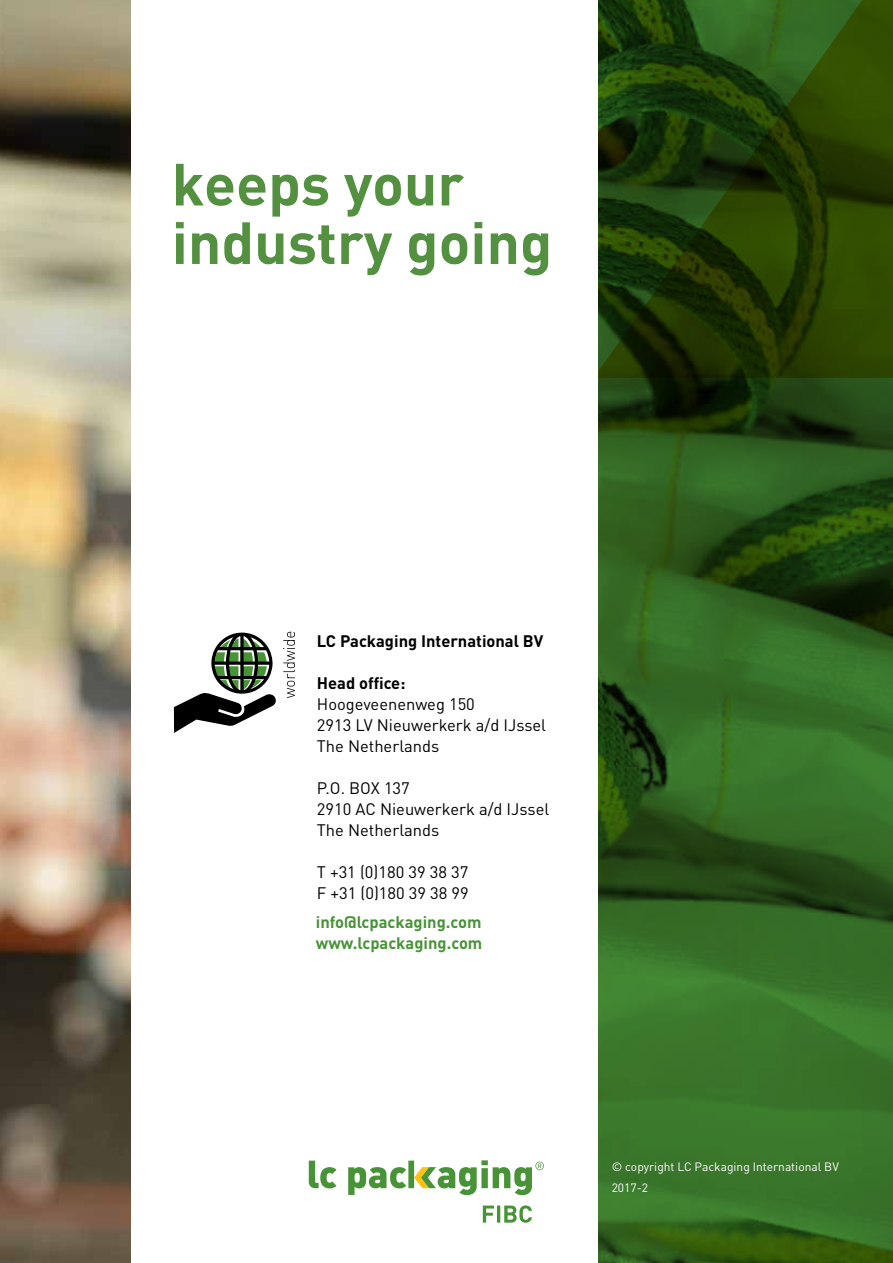
<style>
.page{position:relative;width:893px;height:1263px;background:#fff}
.page>*{position:absolute;margin:0;border:0;box-sizing:border-box;transform-origin:0 0}
.t1{font:700 58.5px/58.5px "DIN";color:#539040}
.t2{font:16.5px/21px "DIN Pro";color:#000}
.t3{font:700 16.5px/21px "DIN";color:#489337}
.t4{font:700 16.5px "DIN";color:#000}
.t5{font:12px/21px "DIN Pro";color:#fff}
</style>
<div class="page">
<img style="left:0;top:0;width:131px;height:1263px">
<svg style="left:598px;top:0;width:295px;height:1263px;background:#306220"></svg>
<svg style="left:599px;top:0;width:294px;height:378px;background:#233f07"></svg>
<svg style="left:309px;top:1160px;width:27px;height:28px"></svg>
<svg style="left:348px;top:1160px;width:196px;height:35px"></svg>
<svg style="left:483px;top:1205px;width:49px;height:18px"></svg>
<svg style="left:283px;top:632px;width:12px;height:66px"></svg>
<svg style="left:174px;top:633px;width:102px;height:100px"></svg>
<h1 class="t1" style="left:172px;top:153px;width:382px">keeps your industry going</h1>
<p class="t4" style="left:317px;top:630px;width:228px">LC Packaging International BV</p>
<p class="t4" style="left:317px;top:672px;width:90px">Head office:</p>
<p class="t2" style="left:317px;top:693px;width:231px">Hoogeveenenweg 150<br>2913 LV Nieuwerkerk a/d IJssel<br>The Netherlands</p>
<p class="t2" style="left:317px;top:777px;width:234px">P.O. BOX 137<br>2910 AC Nieuwerkerk a/d IJssel<br>The Netherlands</p>
<p class="t2" style="left:317px;top:861px;width:153px">T +31 (0)180 39 38 37<br>F +31 (0)180 39 38 99</p>
<p class="t3" style="left:316px;top:911px;width:168px">info@lcpackaging.com www.lcpackaging.com</p>
<p class="t5" style="left:612px;top:1156px;width:229px">© copyright LC Packaging International BV<br>2017-2</p>
</div>
